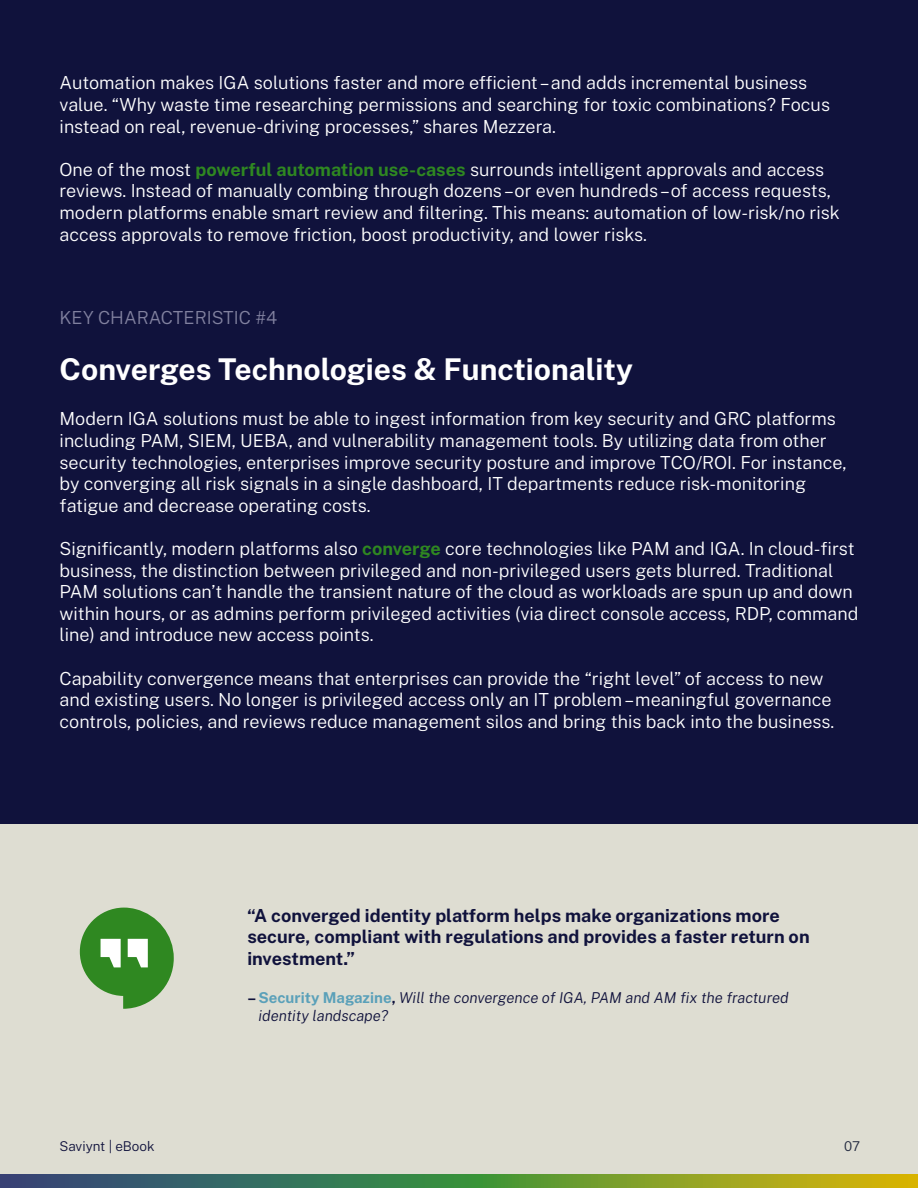
<style>
.page{position:relative;width:918px;height:1188px;background:#fff}
.page>*{position:absolute;margin:0;border:0;box-sizing:border-box;transform-origin:0 0}
.t1{font:700 30px "Public Sans";color:#fff}
.t2{font:300 18px/21.6px "Public Sans";color:#fff}
.t3{font:700 18px/21.6px "Public Sans";color:#10123c}
.t4{font:300 18px "Public Sans";color:#81819f}
.t5{font:italic 300 15px/18px "Public Sans";color:#10123c}
.t6{font:300 13.5px "Public Sans";color:#10123c}
.t7{font:300 13.5px "Public Sans";color:#21283e}
.s1{font-weight:700;color:#2f8821}
.s2{font-weight:700;font-style:normal}
.s3{font-weight:700;font-style:normal;color:#5aa0b9}
</style>
<div class="page">
<div style="left:0;top:824px;width:918px;height:364px;background:#deddd2"></div>
<div style="left:0;top:0;width:918px;height:824px;background:#10123c"></div>
<svg style="left:0;top:1174px;width:918px;height:14px;background:#628641"></svg>
<svg style="left:80px;top:908px;width:94px;height:101px"></svg>
<p class="t2" style="left:60px;top:71px;width:772px">Automation makes IGA solutions faster and more efficient – and adds incremental business value. “Why waste time researching permissions and searching for toxic combinations? Focus instead on real, revenue-driving processes,” shares Mezzera.</p>
<p class="t2" style="left:60px;top:158px;width:782px">One of the most <span class="s1">powerful automation use-cases</span> surrounds intelligent approvals and access reviews. Instead of manually combing through dozens – or even hundreds – of access requests, modern platforms enable smart review and filtering. This means: automation of low-risk/no risk access approvals to remove friction, boost productivity, and lower risks.</p>
<p class="t4" style="left:60px;top:305px;width:219px">KEY CHARACTERISTIC #4</p>
<h1 class="t1" style="left:60px;top:347px;width:575px">Converges Technologies &amp; Functionality</h1>
<p class="t2" style="left:60px;top:407px;width:789px">Modern IGA solutions must be able to ingest information from key security and GRC platforms including PAM, SIEM, UEBA, and vulnerability management tools. By utilizing data from other security technologies, enterprises improve security posture and improve TCO/ROI. For instance, by converging all risk signals in a single dashboard, IT departments reduce risk-monitoring fatigue and decrease operating costs.</p>
<p class="t2" style="left:60px;top:537px;width:800px">Significantly, modern platforms also <span class="s1">converge</span> core technologies like PAM and IGA. In cloud-first business, the distinction between privileged and non-privileged users gets blurred. Traditional PAM solutions can’t handle the transient nature of the cloud as workloads are spun up and down within hours, or as admins perform privileged activities (via direct console access, RDP, command line) and introduce new access points.</p>
<p class="t2" style="left:60px;top:667px;width:776px">Capability convergence means that enterprises can provide the “right level” of access to new and existing users. No longer is privileged access only an IT problem – meaningful governance controls, policies, and reviews reduce management silos and bring this back into the business.</p>
<p class="t3" style="left:247px;top:903px;width:564px">“A converged identity platform helps make organizations more secure, compliant with regulations and provides a faster return on investment.”</p>
<p class="t5" style="left:259px;top:988px;width:532px;text-indent:-11px"><span class="s2">–</span> <span class="s3">Security Magazine</span><span class="s2">,</span> Will the convergence of IGA, PAM and AM fix the fractured identity landscape?</p>
<p class="t6" style="left:60px;top:1137px;width:97px">Saviynt | eBook</p>
<p class="t7" style="left:844px;top:1137px;width:17px">07</p>
</div>
